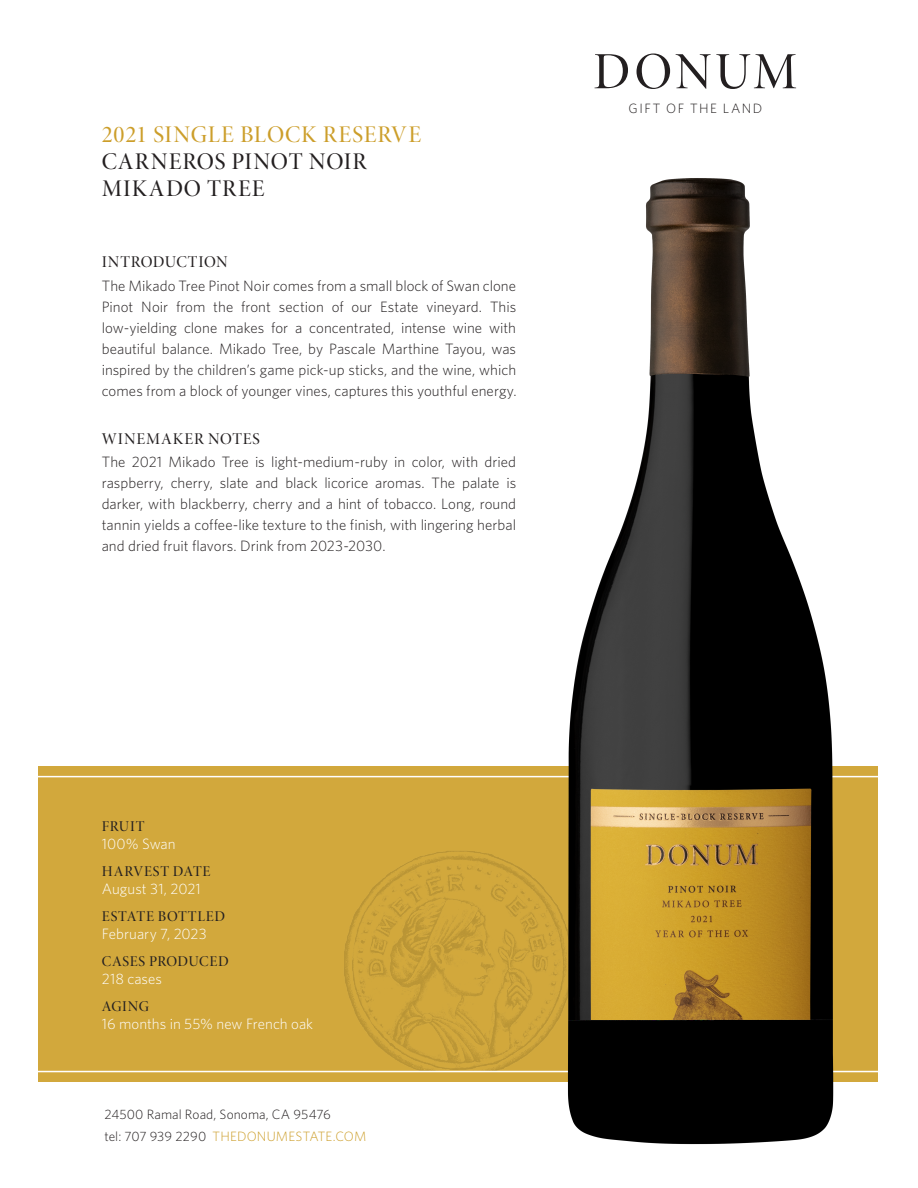
<style>
.page{position:relative;width:918px;height:1188px;background:#fff}
.page>*{position:absolute;margin:0;border:0;box-sizing:border-box;transform-origin:0 0}
.t1{font:24px/27px "Minion Pro Medium Disp";letter-spacing:.04em;color:#231f20}
.t2{font:24px "Minion Pro Medium Disp";letter-spacing:.035em;color:#cc9e2a}
.t3{font:16.5px "Minion Pro Medium Disp";letter-spacing:.05em;color:#231f20}
.t4{font:16.5px "Minion Pro Medium Disp";letter-spacing:.025em;color:#231f20}
.t5{font:300 15px/21px "Whitney";color:#231f20;text-align:justify}
.t6{font:300 15px "Whitney";color:#fff}
.t7{font:15px "Minion Pro Medium Disp";letter-spacing:.045em;color:#231f20}
.t8{font:300 13.5px/22.5px "Whitney";letter-spacing:.01em;color:#231f20}
.t9{font:300 13.5px "Whitney";letter-spacing:.115em;color:#231f20}
.s1{color:#cc9e2a}
</style>
<div class="page">
<div style="left:38px;top:767px;width:840px;height:315px;background:#d2a83c"></div>
<img style="left:339px;top:851px;width:143px;height:220px">
<hr style="left:36px;top:776px;width:844px;height:1px;background:#fff">
<hr style="left:35px;top:1071px;width:845px;height:1px;background:#fff">
<svg style="left:595px;top:54px;width:33px;height:34px"></svg>
<svg style="left:676px;top:54px;width:120px;height:35px"></svg>
<svg style="left:637px;top:54px;width:33px;height:35px"></svg>
<img style="left:482px;top:178px;width:396px;height:967px">
<h1 class="t2" style="left:102px;top:119px;width:321px">2021 SINGLE BLOCK RESERVE</h1>
<h1 class="t1" style="left:102px;top:148px;width:267px">CARNEROS PINOT NOIR<br>MIKADO TREE</h1>
<p class="t4" style="left:102px;top:252px;width:128px">INTRODUCTION</p>
<p class="t5" style="left:102px;top:275px;width:416px">The Mikado Tree Pinot Noir comes from a small block of Swan clone Pinot Noir from the front section of our Estate vineyard. This low-yielding clone makes for a concentrated, intense wine with beautiful balance. Mikado Tree, by Pascale Marthine Tayou, was inspired by the children’s game pick-up sticks, and the wine, which comes from a block of younger vines, captures this youthful energy.</p>
<p class="t3" style="left:102px;top:429px;width:160px">WINEMAKER NOTES</p>
<p class="t5" style="left:102px;top:450px;width:416px">The 2021 Mikado Tree is light-medium-ruby in color, with dried raspberry, cherry, slate and black licorice aromas. The palate is darker, with blackberry, cherry and a hint of tobacco. Long, round tannin yields a coffee-like texture to the finish, with lingering herbal and dried fruit flavors. Drink from 2023-2030.</p>
<p class="t7" style="left:102px;top:817px;width:44px">FRUIT</p>
<p class="t6" style="left:102px;top:833px;width:75px">100% Swan</p>
<p class="t7" style="left:102px;top:862px;width:110px">HARVEST DATE</p>
<p class="t6" style="left:102px;top:878px;width:101px">August 31, 2021</p>
<p class="t7" style="left:102px;top:907px;width:125px">ESTATE BOTTLED</p>
<p class="t6" style="left:102px;top:923px;width:106px">February 7, 2023</p>
<p class="t7" style="left:102px;top:952px;width:128px">CASES PRODUCED</p>
<p class="t6" style="left:102px;top:968px;width:62px">218 cases</p>
<p class="t7" style="left:102px;top:997px;width:49px">AGING</p>
<p class="t6" style="left:102px;top:1013px;width:213px">16 months in 55% new French oak</p>
<p class="t8" style="left:104px;top:1102px;width:263px">24500 Ramal Road, Sonoma, CA 95476<br>tel: 707 939 2290 <span class="s1">THEDONUMESTATE.COM</span></p>
<p class="t9" style="left:629px;top:100px;width:135px">GIFT OF THE LAND</p>
</div>
